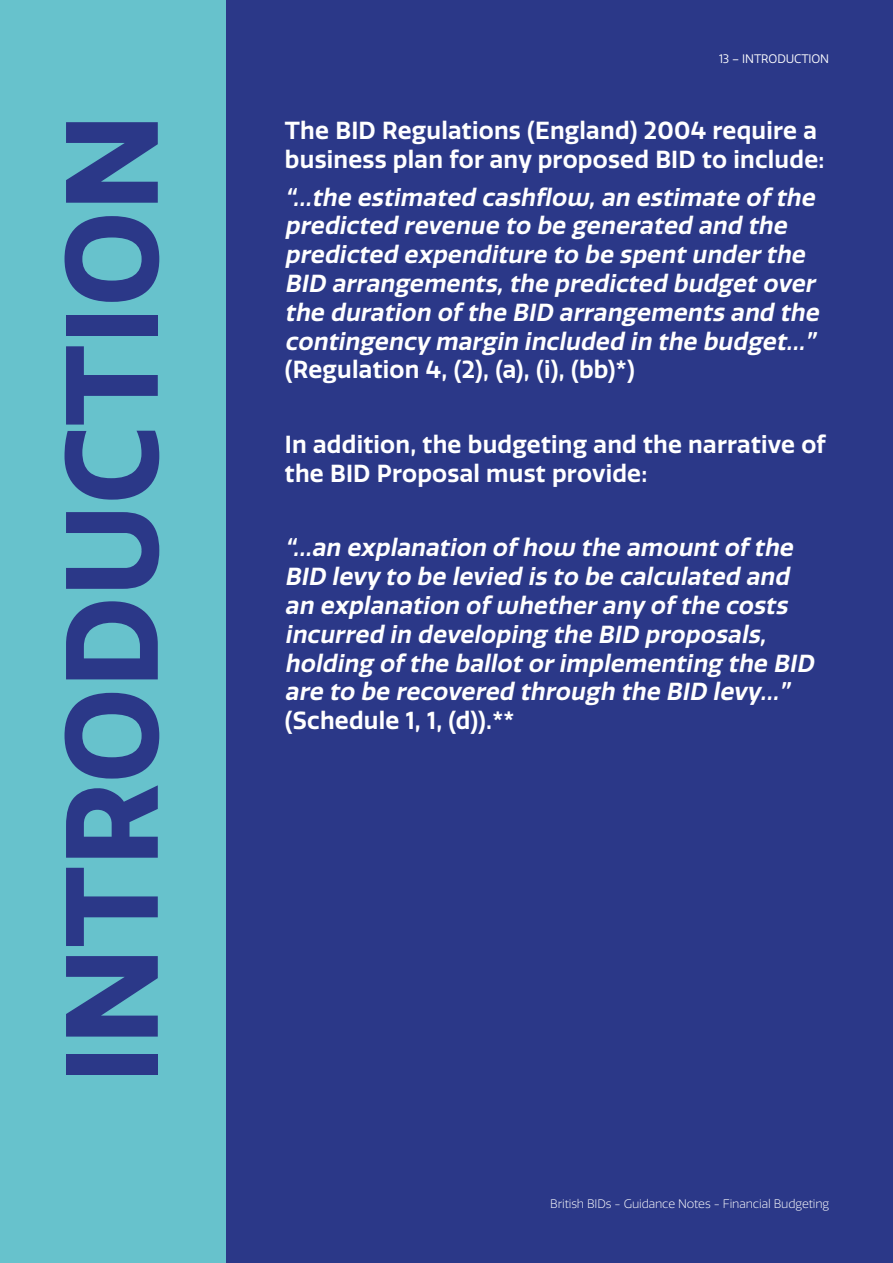
<style>
.page{position:relative;width:893px;height:1263px;background:#fff}
.page>*{position:absolute;margin:0;border:0;box-sizing:border-box;transform-origin:0 0}
.t1{font:700 127.35px "Quatro";color:#2b3888}
.t2{font:italic 600 24px/28.8px "Quatro";color:#fff}
.t3{font:600 24px/28.8px "Quatro";letter-spacing:.01em;color:#fff}
.t4{font:300 12px "Quatro";letter-spacing:-.01em;color:#fff}
.t5{font:12px "Quatro";letter-spacing:-.01em;color:#fff}
</style>
<div class="page">
<div style="left:215px;top:0;width:678px;height:1263px;background:#2b3888"></div>
<div style="left:0;top:0;width:225px;height:1263px;background:#67c2cc"></div>
<h1 class="t1" style="left:37px;top:1084px;width:972px;rotate:-90deg">INTRODUCTION</h1>
<p class="t5" style="left:719px;top:52px;width:112px">13 – INTRODUCTION</p>
<p class="t3" style="left:285px;top:117px;width:541px">The BID Regulations (England) 2004 require a business plan for any proposed BID to include:</p>
<p class="t2" style="left:285px;top:183px;width:540px">“…the estimated cashflow,an estimate ofthe predicted revenue to be generated and the predicted expenditure to be spent underthe BID arrangements,the predicted budget over the duration ofthe BID arrangements and the contingency margin included in the budget…”</p>
<p class="t3" style="left:285px;top:356px;width:351px">(Regulation 4, (2), (a), (i), (bb)*)</p>
<p class="t3" style="left:285px;top:430px;width:542px">In addition, the budgeting and the narrative of the BID Proposal must provide:</p>
<p class="t2" style="left:285px;top:534px;width:535px">“…an explanation ofhow the amount ofthe BID levy to be levied is to be calculated and an explanation ofwhetherany ofthe costs incurred in developing the BID proposals, holding ofthe ballot orimplementing the BID are to be recovered through the BID levy…”</p>
<p class="t3" style="left:285px;top:707px;width:231px">(Schedule 1, 1, (d)).**</p>
<p class="t4" style="left:550px;top:1197px;width:280px">British BIDs - Guidance Notes - Financial Budgeting</p>
</div>
